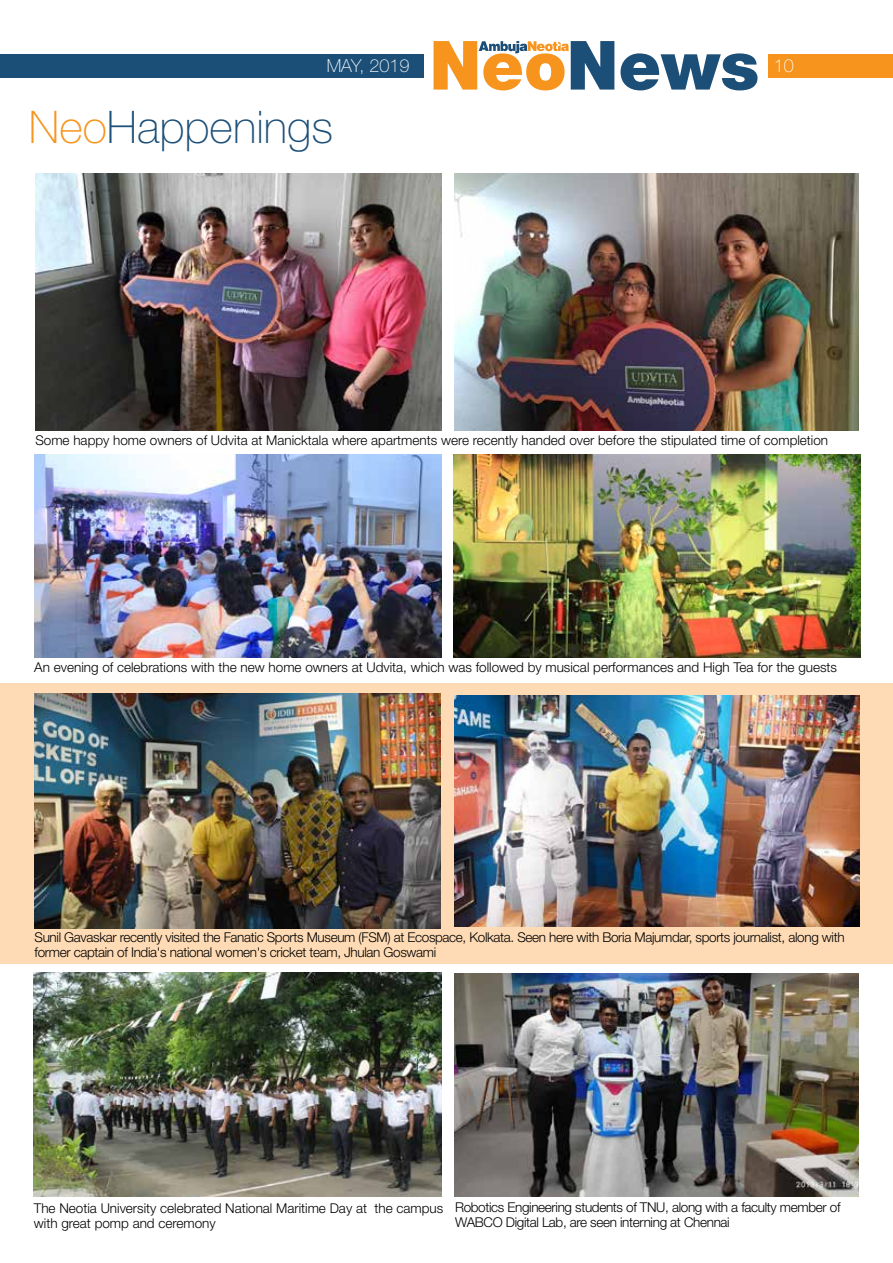
<style>
.page{position:relative;width:893px;height:1263px;background:#fff}
.page>*{position:absolute;margin:0;border:0;box-sizing:border-box;transform-origin:0 0}
.t1{font:100 45px "Helvetica Neue LT Std";color:#1c4f78}
.t2{font:100 18px "Helvetica Neue LT Std";color:#fff}
.t3{font:300 13.5px/15px "Helvetica Neue LT Std";color:#000}
.t4{font:300 13.5px/15px "Helvetica Neue LT Std";letter-spacing:-.025em;color:#000}
.s1{color:#f7941e}
</style>
<div class="page">
<div style="left:768px;top:54px;width:125px;height:24px;background:#f7941e"></div>
<div style="left:0;top:54px;width:768px;height:24px;background:#1c4f78"></div>
<div style="left:424px;top:26px;width:344px;height:93px;background:#fff"></div>
<svg style="left:434px;top:41px;width:323px;height:49px"></svg>
<div style="left:0;top:684px;width:893px;height:280px;background:#fedbb4"></div>
<img style="left:35px;top:173px;width:406px;height:257px">
<img style="left:454px;top:173px;width:404px;height:257px">
<img style="left:34px;top:693px;width:406px;height:235px">
<img style="left:33px;top:973px;width:408px;height:223px">
<img style="left:454px;top:974px;width:404px;height:222px">
<img style="left:34px;top:455px;width:407px;height:203px">
<img style="left:453px;top:455px;width:407px;height:203px">
<img style="left:454px;top:695px;width:405px;height:231px">
<h2 class="t2" style="left:327px;top:55px;width:84px">MAY, 2019</h2>
<h2 class="t2" style="left:774px;top:55px;width:22px">10</h2>
<h1 class="t1" style="left:29px;top:101px;width:306px"><span class="s1">Neo</span>Happenings</h1>
<p class="t3" style="left:35px;top:432px;width:794px">Some happy home owners of Udvita at Manicktala where apartments were recently handed over before the stipulated time of completion</p>
<p class="t3" style="left:34px;top:659px;width:804px">An evening of celebrations with the new home owners at Udvita, which was followed by musical performances and High Tea for the guests</p>
<p class="t4" style="left:35px;top:929px;width:812px">Sunil Gavaskar recently visited the Fanatic Sports Museum (FSM) at Ecospace, Kolkata. Seen here with Boria Majumdar, sports journalist, along with former captain of India's national women's cricket team, Jhulan Goswami</p>
<p class="t3" style="left:34px;top:1200px;width:411px">The Neotia University celebrated National Maritime Day at the campus with great pomp and ceremony</p>
<p class="t4" style="left:455px;top:1199px;width:387px">Robotics Engineering students of TNU, along with a faculty member of<br>WABCO Digital Lab, are seen interning at Chennai</p>
</div>
